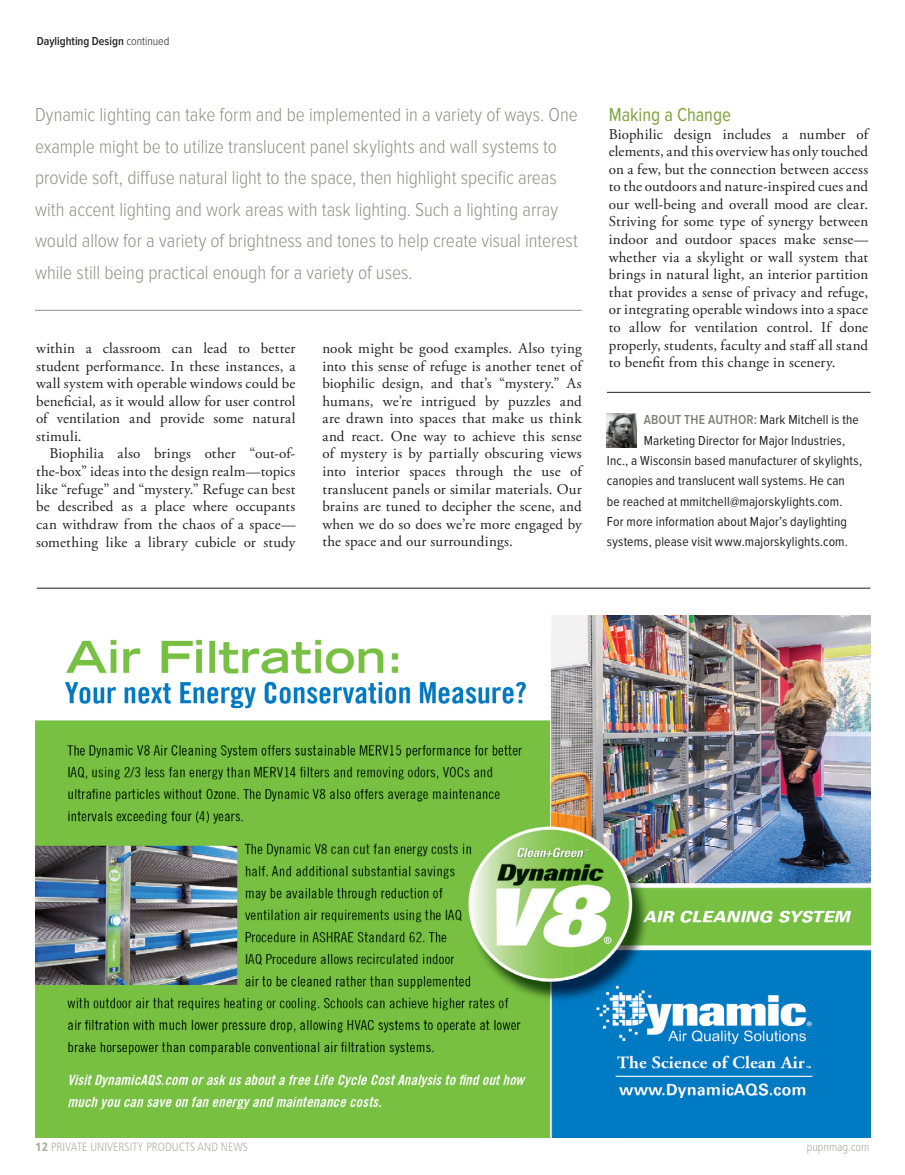
<style>
.page{position:relative;width:905px;height:1175px;background:#fff}
.page>*{position:absolute;margin:0;border:0;box-sizing:border-box;transform-origin:0 0}
.t1{font:300 19.5px/31.5px "Proxima Nova Cond";letter-spacing:-.005em;color:#929288}
.t2{font:19.5px "Proxima Nova Cond";color:#7ea43c}
.t3{font:15px/17.5px "Adobe Garamond Pro";letter-spacing:.015em;color:#231f20;text-align:justify}
.t4{font:13.5px "Proxima Nova Cond";letter-spacing:.01em;color:#231f20}
.t5{font:300 condensed 12px "Frutiger LT Std";color:#b0aea5}
.t6{font:600 12px "Proxima Nova Cond";color:#231f20}
.s1{font-weight:300}
.s2{font-style:italic;font-size:14.25px}
.s3{font-weight:600;color:#7f8077}
.s4{font-weight:900}
</style>
<div class="page">
<hr style="left:37px;top:588px;width:833px;height:1px;background:#231f20">
<hr style="left:35px;top:310px;width:547px;height:1px;background:#929288">
<img style="left:607px;top:414px;width:29px;height:33px">
<hr style="left:607px;top:392px;width:263px;height:1px;background:#231f20">
<img style="left:35px;top:615px;width:835px;height:522px">
<p class="t6" style="left:37px;top:36px;width:134px">Daylighting Design <span class="s1">continued</span></p>
<p class="t1" style="left:35px;top:100px;width:544px">Dynamic lighting can take form and be implemented in a variety of ways. One example might be to utilize translucent panel skylights and wall systems to provide soft, diffuse natural light to the space, then highlight specific areas with accent lighting and work areas with task lighting. Such a lighting array would allow for a variety of brightness and tones to help create visual interest while still being practical enough for a variety of uses.</p>
<p class="t3" style="left:36px;top:340px;width:261px">within a classroom can lead to better student performance. In these instances, a wall system with operable windows could be beneficial, as it would allow for user control of ventilation and provide some natural stimuli.</p>
<p class="t3" style="left:36px;top:445px;width:261px;text-indent:14px">Biophilia also brings other “out-of&shy;the-box” ideas into the design realm<span class="s2">—</span>topics like “refuge” and “mystery.” Refuge can best be described as a place where occupants can withdraw from the chaos of a space<span class="s2">— </span>something like a library cubicle or study</p>
<p class="t3" style="left:322px;top:340px;width:261px">nook might be good examples. Also tying into this sense of refuge is another tenet of biophilic design, and that’s “mystery.” As humans, we’re intrigued by puzzles and are drawn into spaces that make us think and react. One way to achieve this sense of mystery is by partially obscuring views into interior spaces through the use of translucent panels or similar materials. Our brains are tuned to decipher the scene, and when we do so does we’re more engaged by the space and our surroundings.</p>
<h1 class="t2" style="left:609px;top:106px;width:124px">Making a Change</h1>
<p class="t3" style="left:609px;top:126px;width:261px">Biophilic design includes a number of elements, and this overview has only touched on a few, but the connection between access to the outdoors and nature-inspired cues and our well-being and overall mood are clear.<br>Striving for some type of synergy between indoor and outdoor spaces make sense<span class="s2">— </span>whether via a skylight or wall system that brings in natural light, an interior partition that provides a sense of privacy and refuge, or integrating operable windows into a space to allow for ventilation control. If done properly, students, faculty and staff all stand to benefit from this change in scenery.</p>
<p class="t4" style="left:643px;top:414px;width:217px"><span class="s3">ABOUT THE AUTHOR:</span> Mark Mitchell is the</p>
<p class="t4" style="left:643px;top:434px;width:203px">Marketing Director for Major Industries,</p>
<p class="t4" style="left:607px;top:454px;width:257px">Inc., a Wisconsin based manufacturer of skylights,</p>
<p class="t4" style="left:607px;top:474px;width:239px">canopies and translucent wall systems. He can</p>
<p class="t4" style="left:607px;top:495px;width:237px">be reached at mmitchell@majorskylights.com.</p>
<p class="t4" style="left:607px;top:515px;width:242px">For more information about Major’s daylighting</p>
<p class="t4" style="left:607px;top:535px;width:242px">systems, please visit www.majorskylights.com.</p>
<p class="t5" style="left:36px;top:1140px;width:214px"><span class="s4">12</span> PRIVATE UNIVERSITY PRODUCTS AND NEWS</p>
<p class="t5" style="left:806px;top:1140px;width:64px">pupnmag.com</p>
</div>
